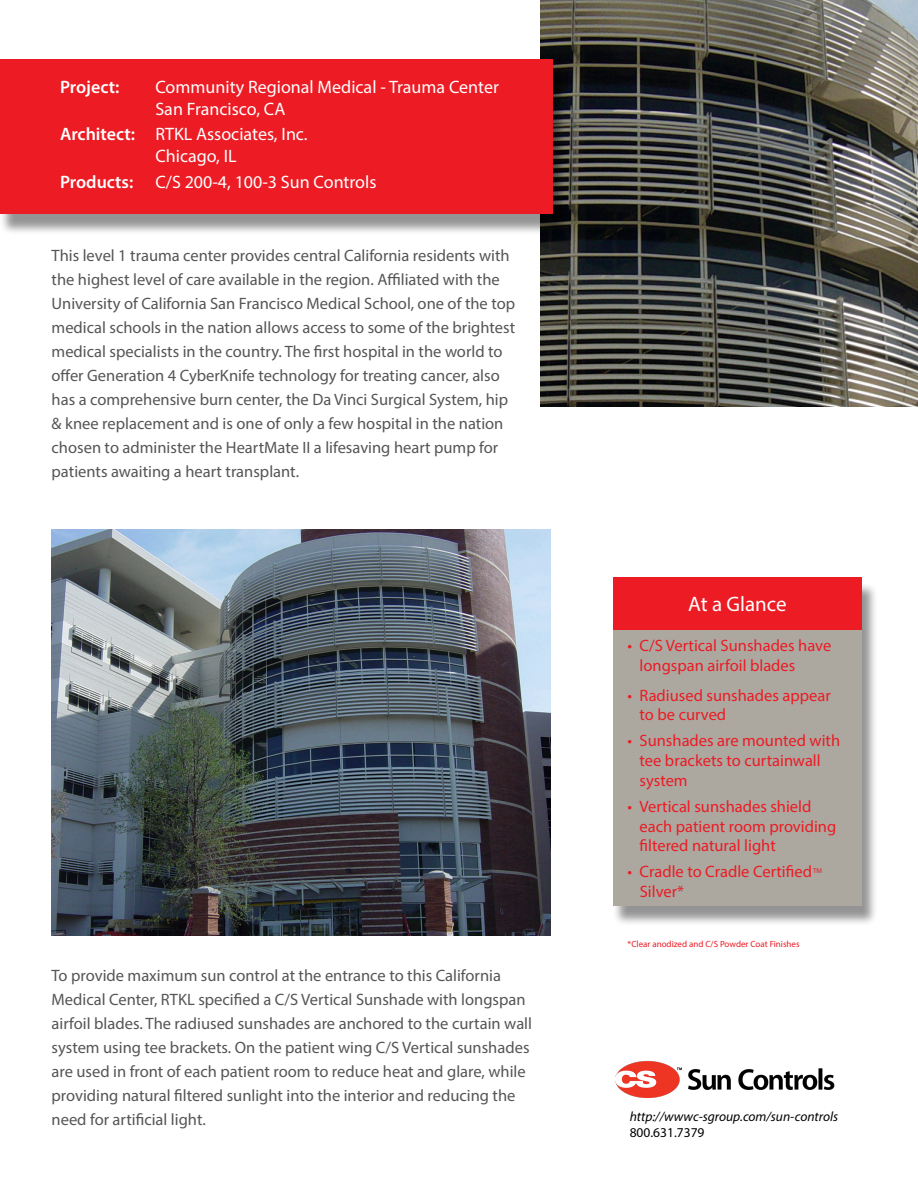
<style>
.page{position:relative;width:918px;height:1188px;background:#fff}
.page>*{position:absolute;margin:0;border:0;box-sizing:border-box;transform-origin:0 0}
.t1{font:21px "Myriad Pro";color:#fff}
.t2{font:18px "Myriad Pro";color:#fff}
.t3{font:600 18px "Myriad Pro";color:#fff}
.t4{font:16.5px/24px "Myriad Pro";color:#555}
.t5{font:16.5px/19.8px "Myriad Pro";color:#ec1b24}
.t6{font:italic 13.5px "Myriad Pro";color:#000}
.t7{font:13.5px "Myriad Pro";color:#000}
.t8{font:9px "Myriad Pro";color:#ec1b24}
.t9{font:7.05px "Myriad Pro";color:#ec1b24}
</style>
<div class="page">
<img style="left:616px;top:1061px;width:219px;height:36px">
<img style="left:540px;top:0;width:378px;height:407px">
<div style="left:613px;top:582px;width:265px;height:344px;background:#000;opacity:.42"></div>
<div style="left:614px;top:578px;width:248px;height:327px;background:#aca8a0"></div>
<div style="left:614px;top:578px;width:248px;height:52px;background:#ec1b24"></div>
<div style="left:0;top:64px;width:568px;height:171px;background:#000;opacity:.42"></div>
<div style="left:0;top:59px;width:553px;height:155px;background:#ec1b24"></div>
<img style="left:52px;top:529px;width:498px;height:407px">
<p class="t3" style="left:60px;top:76px;width:61px">Project:</p>
<p class="t2" style="left:155px;top:76px;width:345px">Community Regional Medical - Trauma Center</p>
<p class="t2" style="left:155px;top:98px;width:132px">San Francisco, CA</p>
<p class="t3" style="left:60px;top:123px;width:77px">Architect:</p>
<p class="t2" style="left:155px;top:123px;width:154px">RTKL Associates, Inc.</p>
<p class="t2" style="left:155px;top:145px;width:83px">Chicago, IL</p>
<p class="t3" style="left:60px;top:170px;width:75px">Products:</p>
<p class="t2" style="left:155px;top:170px;width:223px">C/S 200-4, 100-3 Sun Controls</p>
<p class="t4" style="left:52px;top:243px;width:465px">This level 1 trauma center provides central California residents with the highest level of care available in the region. Affiliated with the University of California San Francisco Medical School, one of the top medical schools in the nation allows access to some of the brightest medical specialists in the country. The first hospital in the world to offer Generation 4 CyberKnife technology for treating cancer, also has a comprehensive burn center, the Da Vinci Surgical System, hip &amp; knee replacement and is one of only a few hospital in the nation chosen to administer the HeartMate II a lifesaving heart pump for patients awaiting a heart transplant.</p>
<p class="t4" style="left:52px;top:963px;width:482px">To provide maximum sun control at the entrance to this California Medical Center, RTKL specified a C/S Vertical Sunshade with longspan airfoil blades. The radiused sunshades are anchored to the curtain wall system using tee brackets. On the patient wing C/S Vertical sunshades are used in front of each patient room to reduce heat and glare, while providing natural filtered sunlight into the interior and reducing the need for artificial light.</p>
<p class="t1" style="left:688px;top:591px;width:100px">At a Glance</p>
<p class="t5" style="left:640px;top:635px;width:193px;text-indent:-12px">• C/S Vertical Sunshades have longspan airfoil blades</p>
<p class="t5" style="left:640px;top:685px;width:193px;text-indent:-12px">• Radiused sunshades appear to be curved</p>
<p class="t5" style="left:640px;top:731px;width:202px;text-indent:-12px">• Sunshades are mounted with tee brackets to curtainwall system</p>
<p class="t5" style="left:640px;top:796px;width:198px;text-indent:-12px">• Vertical sunshades shield each patient room providing filtered natural light</p>
<p class="t5" style="left:628px;top:862px;width:186px">• Cradle to Cradle Certified</p>
<p class="t9" style="left:813px;top:866px;width:11px">TM</p>
<p class="t5" style="left:640px;top:881px;width:46px">Silver*</p>
<p class="t8" style="left:628px;top:939px;width:174px">*Clear anodized and C/S Powder Coat Finishes</p>
<p class="t6" style="left:630px;top:1108px;width:210px">http://wwwc-sgroup.com/sun-controls</p>
<p class="t7" style="left:630px;top:1124px;width:76px">800.631.7379</p>
</div>
